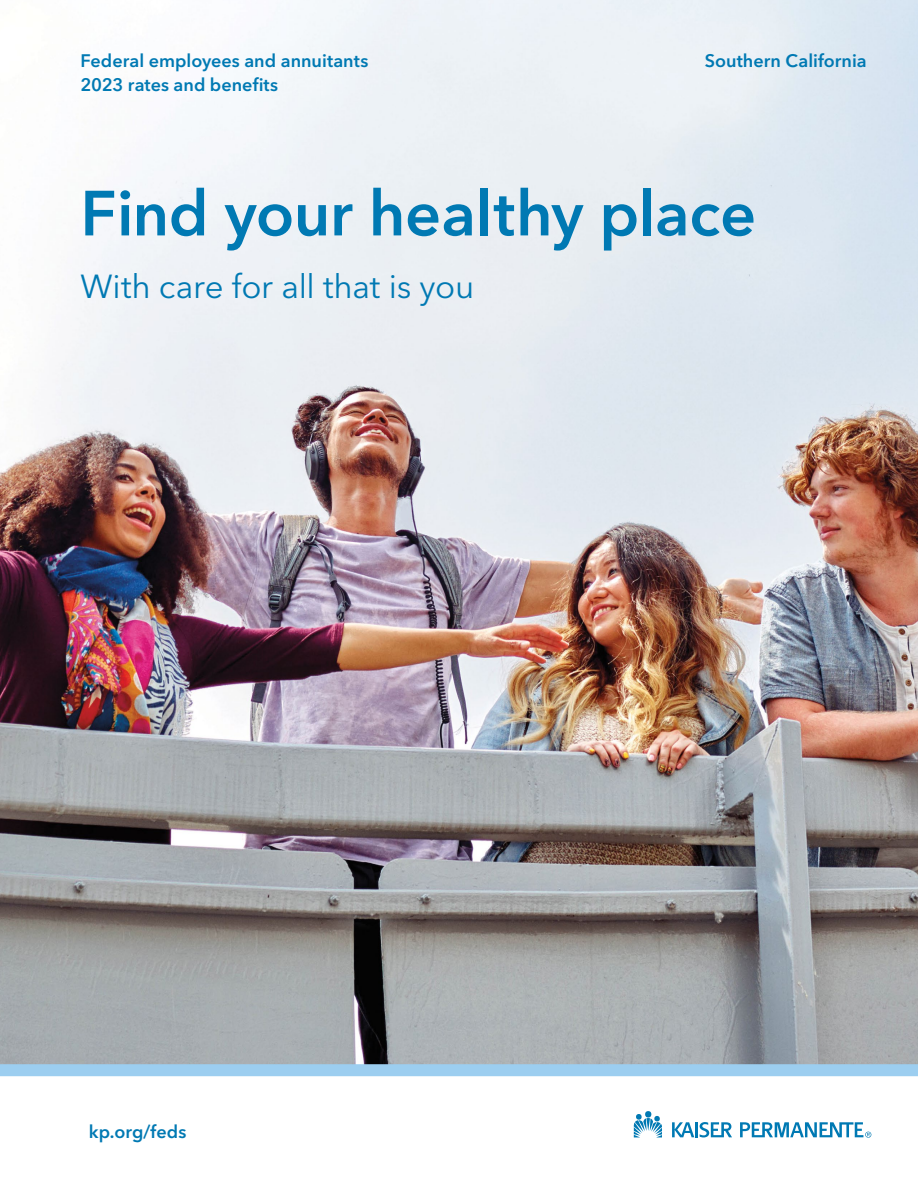
<style>
.page{position:relative;width:918px;height:1188px;background:#fff}
.page>*{position:absolute;margin:0;border:0;box-sizing:border-box;transform-origin:0 0}
.Title_1{font:600 63.15px "Avenir Next LT Pro";letter-spacing:-.01em;color:#0079b3}
.t1{font:33px "Avenir Next LT Pro";letter-spacing:-.01em;color:#0079b3}
.t2{font:600 18px "Avenir Next LT Pro";color:#0079b3}
</style>
<div class="page">
<img style="left:0;top:0;width:918px;height:1064px">
<div style="left:0;top:1064px;width:918px;height:12px;background:#9ccef0"></div>
<svg style="left:634px;top:1113px;width:28px;height:24px"></svg>
<div style="left:645px;top:1111px;width:6px;height:7px;background:#0079b3;border-radius:50%"></div>
<hr style="left:695px;top:1122px;width:3px;height:15px;background:#0079b3">
<svg style="left:672px;top:1122px;width:22px;height:15px"></svg>
<svg style="left:700px;top:1122px;width:32px;height:15px"></svg>
<svg style="left:740px;top:1122px;width:131px;height:16px"></svg>
<p class="t2" style="left:80px;top:50px;width:289px">Federal employees and annuitants</p>
<p class="t2" style="left:705px;top:50px;width:163px">Southern California</p>
<p class="t2" style="left:80px;top:74px;width:199px">2023 rates and benefits</p>
<p class="Title_1" style="left:80px;top:175px;width:677px">Find your healthy place</p>
<p class="t1" style="left:80px;top:267px;width:395px">With care for all that is you</p>
<p class="t2" style="left:89px;top:1120px;width:99px">kp.org/feds</p>
</div>
